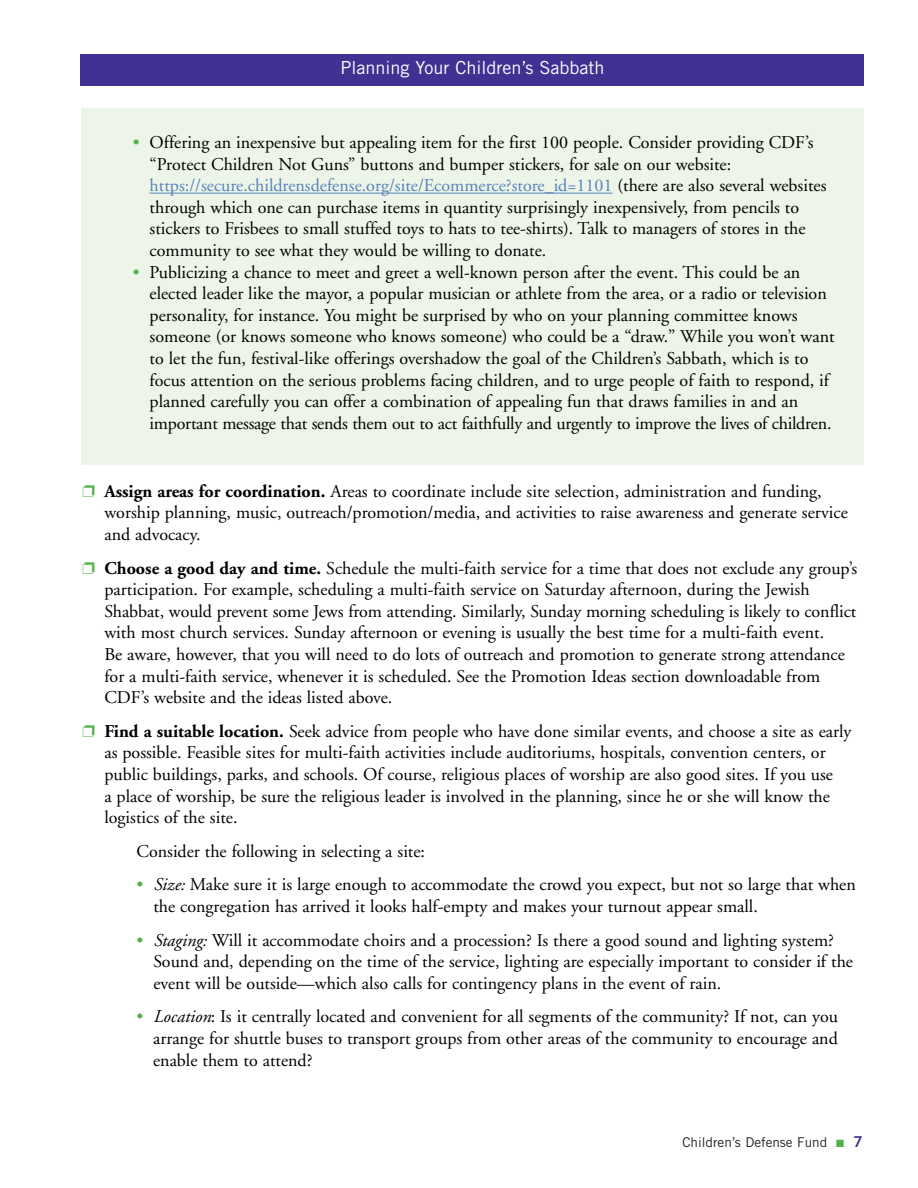
<style>
.page{position:relative;width:918px;height:1188px;background:#fff}
.page>*{position:absolute;margin:0;border:0;box-sizing:border-box;transform-origin:0 0}
.t1{font:18px/21.6px "Adobe Garamond";color:#000}
.t2{font:18px "Trade Gothic";color:#fff}
.t3{font:13.5px "Trade Gothic";color:#231f20}
.s1{color:#53b247}
.s2{color:#5683ba}
.s3{font-weight:700}
.s4{font-style:italic}
.s5{font-family:"Trade Gothic Bold Two";font-size:15px;color:#3f3293}
</style>
<div class="page">
<div style="left:81px;top:54px;width:783px;height:31px;background:#3f3293"></div>
<div style="left:81px;top:108px;width:783px;height:357px;background:#ecf5e8"></div>
<hr style="left:150px;top:193px;width:462px;height:1px;background:#5683ba">
<p class="t2" style="left:340px;top:61px;width:266px">Planning Your Children’s Sabbath</p>
<p class="t1" style="left:150px;top:133px;width:678px;text-indent:-17px"><span class="s1">•</span> Offering an inexpensive but appealing item for the first 100 people. Consider providing CDF’s “Protect Children Not Guns” buttons and bumper stickers, for sale on our website: <span class="s2">https://secure.childrensdefense.org/site/Ecommerce?store_id=1101</span> (there are also several websites through which one can purchase items in quantity surprisingly inexpensively, from pencils to stickers to Frisbees to small stuffed toys to hats to tee-shirts). Talk to managers of stores in the community to see what they would be willing to donate.</p>
<p class="t1" style="left:150px;top:263px;width:687px;text-indent:-17px"><span class="s1">•</span> Publicizing a chance to meet and greet a well-known person after the event. This could be an elected leader like the mayor, a popular musician or athlete from the area, or a radio or television personality, for instance. You might be surprised by who on your planning committee knows someone (or knows someone who knows someone) who could be a “draw.” While you won’t want to let the fun, festival-like offerings overshadow the goal of the Children’s Sabbath, which is to focus attention on the serious problems facing children, and to urge people of faith to respond, if planned carefully you can offer a combination of appealing fun that draws families in and an important message that sends them out to act faithfully and urgently to improve the lives of children.</p>
<p class="t1" style="left:104px;top:482px;width:745px"><span class="s3">Assign areas for coordination.</span> Areas to coordinate include site selection, administration and funding, worship planning, music, outreach/promotion/media, and activities to raise awareness and generate service and advocacy.</p>
<p class="t1" style="left:104px;top:559px;width:754px"><span class="s3">Choose a good day and time.</span> Schedule the multi-faith service for a time that does not exclude any group’s participation. For example, scheduling a multi-faith service on Saturday afternoon, during the Jewish Shabbat, would prevent some Jews from attending. Similarly, Sunday morning scheduling is likely to conflict with most church services. Sunday afternoon or evening is usually the best time for a multi-faith event.<br>Be aware, however, that you will need to do lots of outreach and promotion to generate strong attendance for a multi-faith service, whenever it is scheduled. See the Promotion Ideas section downloadable from CDF’s website and the ideas listed above.</p>
<p class="t1" style="left:104px;top:722px;width:748px"><span class="s3">Find a suitable location.</span> Seek advice from people who have done similar events, and choose a site as early as possible. Feasible sites for multi-faith activities include auditoriums, hospitals, convention centers, or public buildings, parks, and schools. Of course, religious places of worship are also good sites. If you use<br>a place of worship, be sure the religious leader is involved in the planning, since he or she will know the logistics of the site.</p>
<p class="t1" style="left:136px;top:842px;width:290px">Consider the following in selecting a site:</p>
<p class="t1" style="left:153px;top:875px;width:704px;text-indent:-17px"><span class="s1">•</span> <span class="s4">Size:</span> Make sure it is large enough to accommodate the crowd you expect, but not so large that when the congregation has arrived it looks half-empty and makes your turnout appear small.</p>
<p class="t1" style="left:153px;top:931px;width:701px;text-indent:-17px"><span class="s1">•</span> <span class="s4">Staging:</span> Will it accommodate choirs and a procession? Is there a good sound and lighting system?<br>Sound and, depending on the time of the service, lighting are especially important to consider if the event will be outside—which also calls for contingency plans in the event of rain.</p>
<p class="t1" style="left:153px;top:1007px;width:686px;text-align:justify;text-indent:-17px"><span class="s1">•</span> <span class="s4">Location</span>: Is it centrally located and convenient for all segments of the community? If not, can you arrange for shuttle buses to transport groups from other areas of the community to encourage and enable them to attend?</p>
<p class="t3" style="left:682px;top:1137px;width:182px">Children’s Defense Fund <span class="s1">■</span> <span class="s5">7</span></p>
</div>
